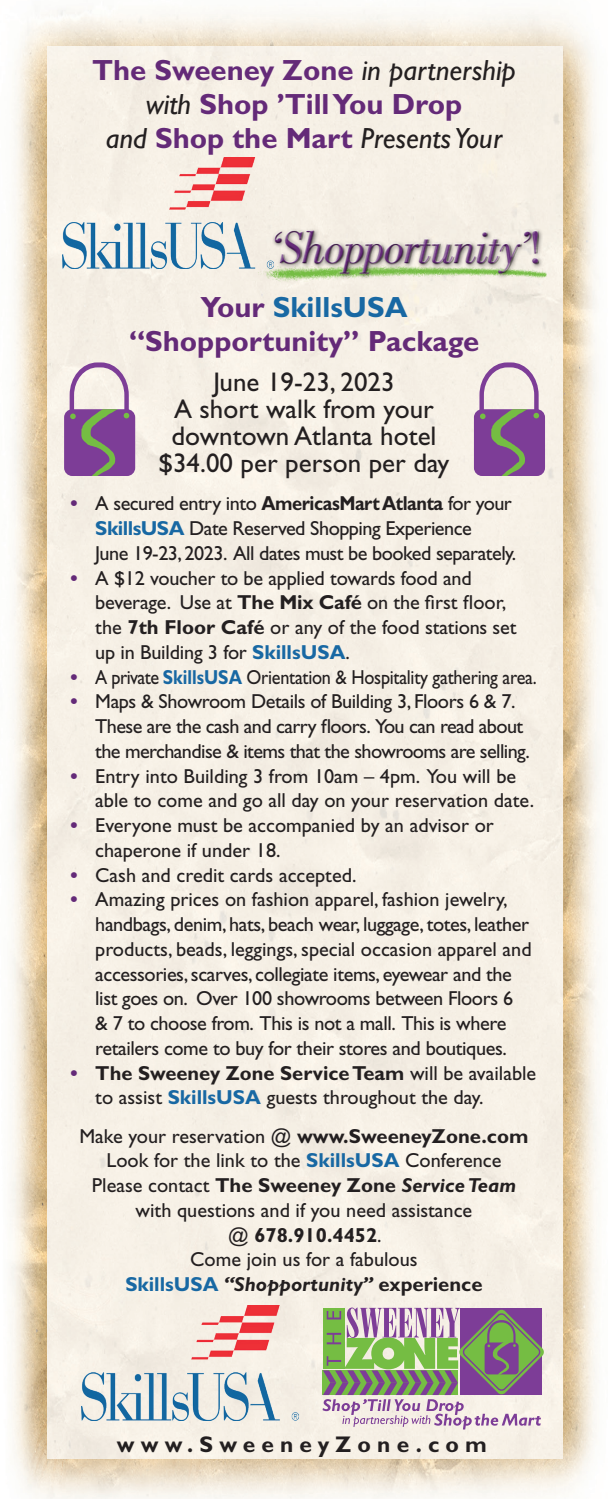
<style>
.page{position:relative;width:608px;height:1499px;background:#fff}
.page>*{position:absolute;margin:0;border:0;box-sizing:border-box;transform-origin:0 0}
.t1{font:italic 46.8px "Bodoni";letter-spacing:-.02em;color:#642a78}
.t2{font:700 29.25px/33.8px "Gill Sans";color:#642a78;text-align:center}
.t3{font:27px/27px "Gill Sans";color:#231f20;text-align:center}
.t4{font:700 22.72px "Gill Sans";letter-spacing:.27em;color:#231f20}
.t5{font:20.25px/24.8px "Gill Sans";letter-spacing:-.015em;color:#231f20}
.t6{font:20.25px "Gill Sans";letter-spacing:-.015em;color:#231f20;scale:.9 1}
.s1{font-weight:400;font-style:italic;color:#231f20}
.s2{font-style:normal}
.s3{color:#1868a3}
.s4{font-weight:700;color:#642a78}
.s5{font-weight:700}
.s6{font-weight:700;color:#1868a3}
.s7{font-weight:700;font-style:italic}
</style>
<div class="page">
<img style="left:9px;top:9px;width:592px;height:1489px">
<div style="left:48px;top:46px;width:514px;height:1412px;background:#f6f0e6"></div>
<div style="left:255px;top:245px;width:292px;height:51px;background:#f5efe5"></div>
<svg style="left:322px;top:1307px;width:222px;height:122px;background:#a6a49b"></svg>
<div style="left:64px;top:409px;width:71px;height:67px;background:#7d3d97;border-radius:8px"></div>
<svg style="left:70px;top:362px;width:59px;height:114px"></svg>
<div style="left:474px;top:409px;width:71px;height:67px;background:#7d3d97;border-radius:8px"></div>
<svg style="left:479px;top:362px;width:60px;height:114px"></svg>
<img style="left:63px;top:157px;width:211px;height:112px">
<div style="left:271px;top:228px;width:272px;height:51px;background:#231f20;opacity:.71"></div>
<div style="left:274px;top:230px;width:264px;height:43px;background:#231f20;opacity:.75"></div>
<img style="left:81px;top:1305px;width:218px;height:115px">
<h2 class="t2" style="left:92px;top:54px;width:425px">The Sweeney Zone <span class="s1">in partnership with</span> Shop ’Till You Drop<br><span class="s1">and</span> Shop the Mart <span class="s1">Presents Your</span></h2>
<h1 class="t1" style="left:270px;top:221px;width:273px">‘Shopportunity’<span class="s2">!</span></h1>
<h2 class="t2" style="left:129px;top:290px;width:352px">Your <span class="s3">SkillsUSA </span>“Shopportunity” Package</h2>
<h3 class="t3" style="left:158px;top:369px;width:292px">June 19-23, 2023<br>A short walk from your downtown Atlanta hotel $34.00 per person per day</h3>
<p class="t5" style="left:95px;top:491px;width:422px;text-indent:-25px"><span class="s4">•</span> A secured entry into <span class="s5">AmericasMart Atlanta</span> for your<br><span class="s6">SkillsUSA</span> Date Reserved Shopping Experience<br>June 19-23, 2023. All dates must be booked separately.</p>
<p class="t5" style="left:95px;top:565px;width:422px;text-indent:-25px"><span class="s4">•</span> A $12 voucher to be applied towards food and beverage. Use at <span class="s5">The Mix Café</span> on the first floor, the <span class="s5">7th Floor Café</span> or any of the food stations set up in Building 3 for <span class="s6">SkillsUSA</span>.</p>
<p class="t6" style="left:70px;top:665px;width:519px"><span class="s4">•</span> A private <span class="s6">SkillsUSA</span> Orientation &amp; Hospitality gathering area.</p>
<p class="t5" style="left:95px;top:689px;width:436px;text-indent:-25px"><span class="s4">•</span> Maps &amp; Showroom Details of Building 3, Floors 6 &amp; 7.<br>These are the cash and carry floors. You can read about the merchandise &amp; items that the showrooms are selling.</p>
<p class="t5" style="left:95px;top:763px;width:440px;text-indent:-25px"><span class="s4">•</span> Entry into Building 3 from 10am – 4pm. You will be able to come and go all day on your reservation date.</p>
<p class="t5" style="left:95px;top:813px;width:400px;text-indent:-25px"><span class="s4">•</span> Everyone must be accompanied by an advisor or chaperone if under 18.</p>
<p class="t5" style="left:70px;top:862px;width:287px"><span class="s4">•</span> Cash and credit cards accepted.</p>
<p class="t5" style="left:95px;top:887px;width:438px;text-indent:-25px"><span class="s4">•</span> Amazing prices on fashion apparel, fashion jewelry, handbags, denim, hats, beach wear, luggage, totes, leather products, beads, leggings, special occasion apparel and accessories, scarves, collegiate items, eyewear and the list goes on. Over 100 showrooms between Floors 6<br>&amp; 7 to choose from. This is not a mall. This is where retailers come to buy for their stores and boutiques.</p>
<p class="t5" style="left:95px;top:1060px;width:442px;text-indent:-25px"><span class="s4">•</span> <span class="s5">The Sweeney Zone Service Team</span> will be available to assist <span class="s6">SkillsUSA</span> guests throughout the day.</p>
<p class="t5" style="left:79px;top:1123px;width:450px;text-align:center">Make your reservation @ <span class="s5">www.SweeneyZone.com </span>Look for the link to the <span class="s6">SkillsUSA</span> Conference Please contact <span class="s5">The Sweeney Zone</span> <span class="s7">Service Team </span>with questions and if you need assistance<br>@ <span class="s5">678.910.4452</span>.<br>Come join us for a fabulous<br><span class="s6">SkillsUSA</span> <span class="s7">“Shopportunity”</span> <span class="s5">experience</span></p>
<p class="t4" style="left:117px;top:1431px;width:371px">www.SweeneyZone.com</p>
</div>
